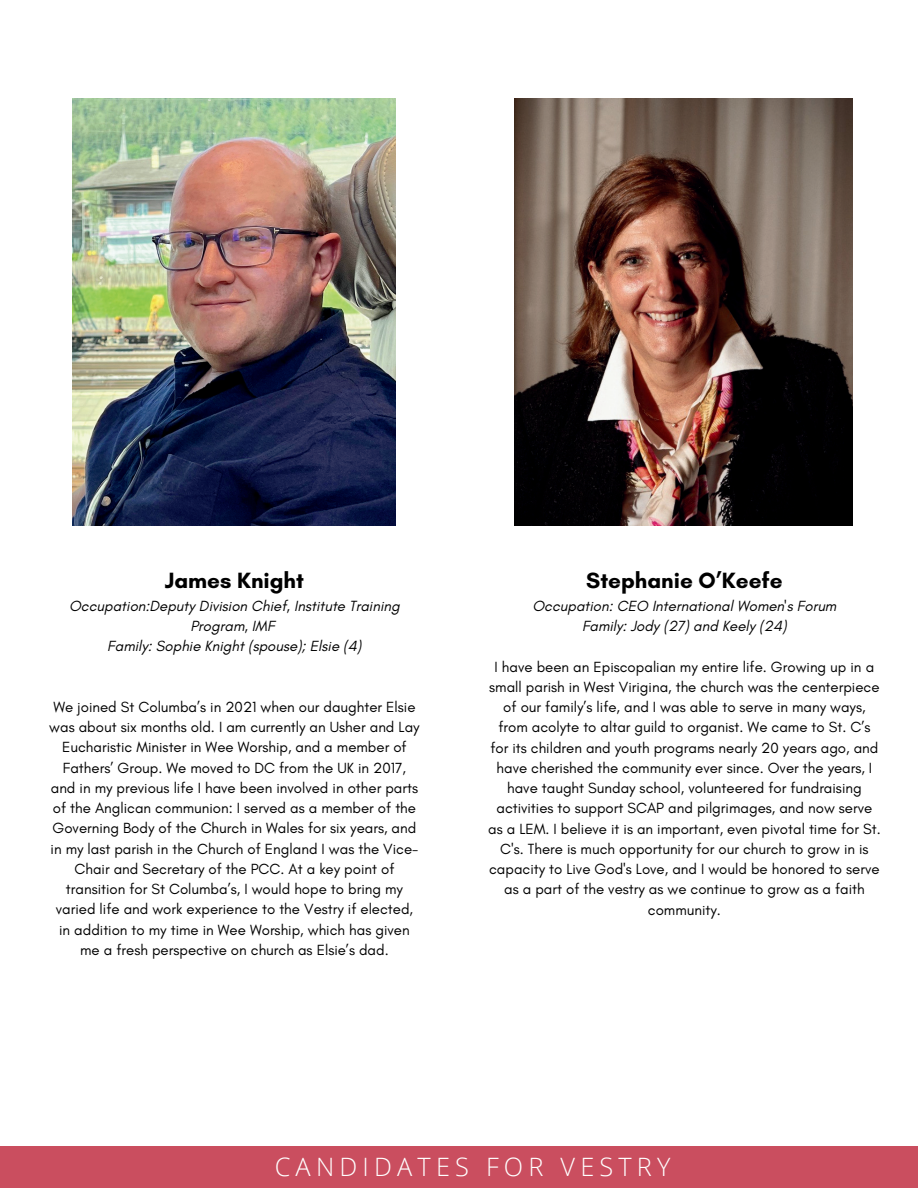
<style>
.page{position:relative;width:918px;height:1188px;background:#fff}
.page>*{position:absolute;margin:0;border:0;box-sizing:border-box;transform-origin:0 0}
.t1{font:300 25.35px "Open Sans";letter-spacing:.205em;color:#fff}
.t2{font:700 22.5px "Glacial Indifference";color:#000}
.t3{font:15px/20.2px "Glacial Indifference";color:#000;text-align:center}
.t4{font:italic 15px/20.2px "Glacial Indifference";color:#000;text-align:center}
</style>
<div class="page">
<div style="left:0;top:1146px;width:918px;height:42px;background:#ca4e5f"></div>
<img style="left:73px;top:98px;width:323px;height:428px">
<img style="left:514px;top:98px;width:339px;height:428px">
<h2 class="t2" style="left:165px;top:567px;width:141px">James Knight</h2>
<p class="t4" style="left:69px;top:596px;width:332px">Occupation:Deputy Division Chief, Institute Training<br>Program, IMF<br>Family: Sophie Knight (spouse); Elsie (4)</p>
<p class="t3" style="left:49px;top:697px;width:372px">We joined St Columba’s in 2021 when our daughter Elsie was about six months old. I am currently an Usher and Lay Eucharistic Minister in Wee Worship, and a member of Fathers’ Group. We moved to DC from the UK in 2017, and in my previous life I have been involved in other parts of the Anglican communion: I served as a member of the Governing Body of the Church in Wales for six years, and in my last parish in the Church of England I was the Vice-Chair and Secretary of the PCC. At a key point of transition for St Columba’s, I would hope to bring my varied life and work experience to the Vestry if elected, in addition to my time in Wee Worship, which has given me a fresh perspective on church as Elsie’s dad.</p>
<h2 class="t2" style="left:586px;top:567px;width:198px">Stephanie O’Keefe</h2>
<p class="t4" style="left:532px;top:596px;width:305px">Occupation: CEO International Women's Forum<br>Family: Jody (27) and Keely (24)</p>
<p class="t3" style="left:488px;top:657px;width:394px">I have been an Episcopalian my entire life. Growing up in a small parish in West Virigina, the church was the centerpiece of our family’s life, and I was able to serve in many ways, from acolyte to altar guild to organist. We came to St. C’s for its children and youth programs nearly 20 years ago, and have cherished the community ever since. Over the years, I have taught Sunday school, volunteered for fundraising activities to support SCAP and pilgrimages, and now serve as a LEM. I believe it is an important, even pivotal time for St.<br>C's. There is much opportunity for our church to grow in is capacity to Live God's Love, and I would be honored to serve as a part of the vestry as we continue to grow as a faith community.</p>
<h1 class="t1" style="left:275px;top:1149px;width:397px">CANDIDATES FOR VESTRY</h1>
</div>
